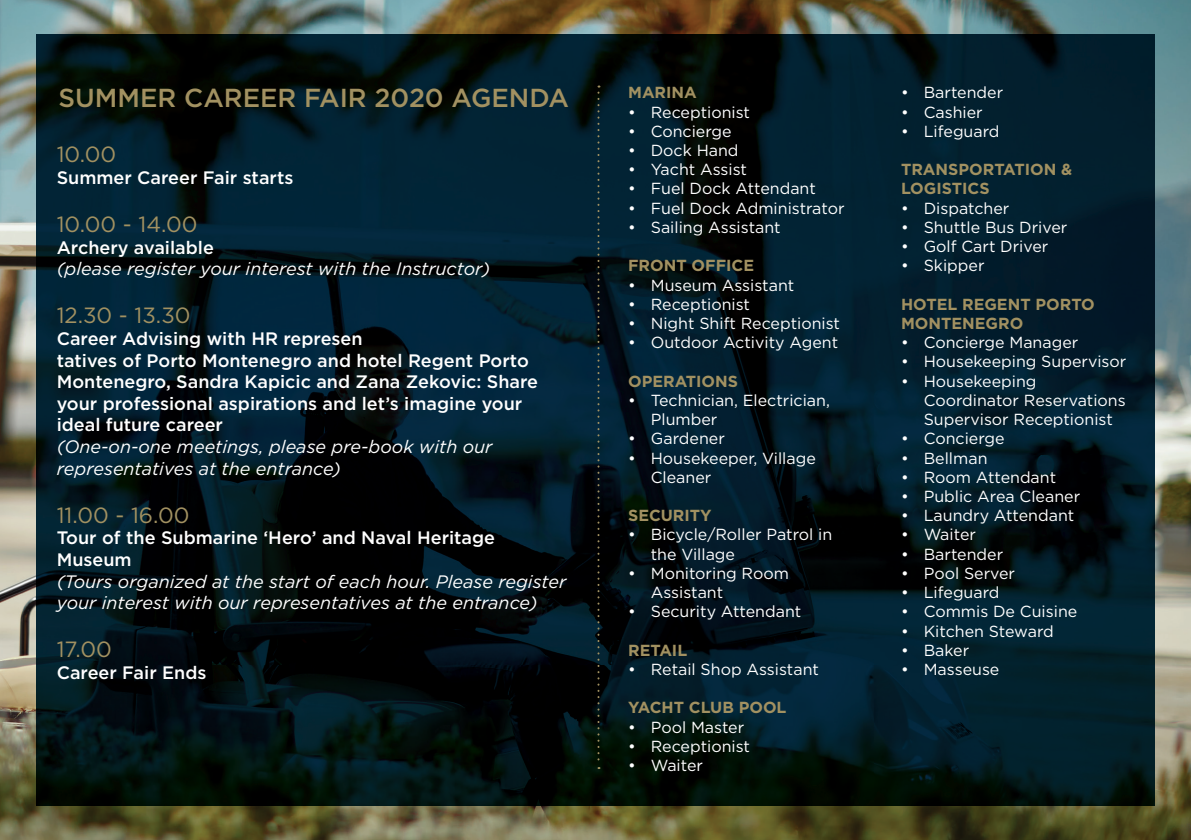
<style>
.page{position:relative;width:1191px;height:840px;background:#fff}
.page>*{position:absolute;margin:0;border:0;box-sizing:border-box;transform-origin:0 0}
.t1{font:500 26px "Gotham";color:#a29161}
.t2{font:22px "Gotham";color:#a29161}
.t3{font:500 18px/21.6px "Gotham";color:#fff}
.t4{font:italic 18px/21.6px "Gotham";color:#fff}
.t5{font:16px/19.2px "Gotham";color:#fff}
.t6{font:700 16px/19.2px "Gotham";color:#a29161}
</style>
<div class="page">
<img style="left:0;top:0;width:1191px;height:839px">
<img style="left:36px;top:34px;width:1118px;height:771px">
<svg style="left:597px;top:85px;width:2px;height:683px"></svg>
<h1 class="t1" style="left:59px;top:81px;width:512px">SUMMER CAREER FAIR 2020 AGENDA</h1>
<h2 class="t2" style="left:57px;top:140px;width:61px">10.00</h2>
<p class="t3" style="left:57px;top:166px;width:238px">Summer Career Fair starts</p>
<h2 class="t2" style="left:57px;top:210px;width:142px">10.00 - 14.00</h2>
<p class="t3" style="left:57px;top:236px;width:159px">Archery available</p>
<p class="t4" style="left:57px;top:257px;width:435px">(please register your interest with the Instructor)</p>
<h2 class="t2" style="left:57px;top:301px;width:135px">12.30 - 13.30</h2>
<p class="t3" style="left:57px;top:327px;width:483px">Career Advising with HR represen<br>tatives of Porto Montenegro and hotel Regent Porto Montenegro, Sandra Kapicic and Zana Zekovic: Share your professional aspirations and let’s imagine your ideal future career</p>
<p class="t4" style="left:57px;top:435px;width:437px">(One-on-one meetings, please pre-book with our representatives at the entrance)</p>
<h2 class="t2" style="left:57px;top:500px;width:134px">11.00 - 16.00</h2>
<p class="t3" style="left:57px;top:526px;width:440px">Tour of the Submarine ‘Hero’ and Naval Heritage<br>Museum</p>
<p class="t4" style="left:57px;top:569px;width:511px">(Tours organized at the start of each hour. Please register your interest with our representatives at the entrance)</p>
<h2 class="t2" style="left:57px;top:635px;width:57px">17.00</h2>
<p class="t3" style="left:57px;top:661px;width:151px">Career Fair Ends</p>
<p class="t6" style="left:628px;top:83px;width:70px">MARINA</p>
<p class="t5" style="left:628px;top:102px;width:123px">• Receptionist</p>
<p class="t5" style="left:628px;top:121px;width:105px">• Concierge</p>
<p class="t5" style="left:628px;top:140px;width:112px">• Dock Hand</p>
<p class="t5" style="left:628px;top:159px;width:120px">• Yacht Assist</p>
<p class="t5" style="left:628px;top:179px;width:189px">• Fuel Dock Attendant</p>
<p class="t5" style="left:628px;top:198px;width:218px">• Fuel Dock Administrator</p>
<p class="t5" style="left:628px;top:217px;width:154px">• Sailing Assistant</p>
<p class="t6" style="left:628px;top:256px;width:127px">FRONT OFFICE</p>
<p class="t5" style="left:628px;top:275px;width:168px">• Museum Assistant</p>
<p class="t5" style="left:628px;top:294px;width:123px">• Receptionist</p>
<p class="t5" style="left:628px;top:313px;width:213px">• Night Shift Receptionist</p>
<p class="t5" style="left:628px;top:332px;width:211px">• Outdoor Activity Agent</p>
<p class="t6" style="left:628px;top:371px;width:111px">OPERATIONS</p>
<p class="t5" style="left:651px;top:390px;width:181px;text-indent:-23px">• Technician, Electrician,<br>Plumber</p>
<p class="t5" style="left:628px;top:428px;width:98px">• Gardener</p>
<p class="t5" style="left:651px;top:447px;width:166px;text-indent:-23px">• Housekeeper, Village<br>Cleaner</p>
<p class="t6" style="left:628px;top:505px;width:85px">SECURITY</p>
<p class="t5" style="left:651px;top:524px;width:183px;text-indent:-23px">• Bicycle/Roller Patrol in the Village</p>
<p class="t5" style="left:651px;top:563px;width:140px;text-indent:-23px">• Monitoring Room<br>Assistant</p>
<p class="t5" style="left:628px;top:601px;width:175px">• Security Attendant</p>
<p class="t6" style="left:628px;top:640px;width:61px">RETAIL</p>
<p class="t5" style="left:628px;top:659px;width:192px">• Retail Shop Assistant</p>
<p class="t6" style="left:628px;top:697px;width:160px">YACHT CLUB POOL</p>
<p class="t5" style="left:628px;top:716px;width:118px">• Pool Master</p>
<p class="t5" style="left:628px;top:735px;width:123px">• Receptionist</p>
<p class="t5" style="left:628px;top:755px;width:76px">• Waiter</p>
<p class="t5" style="left:901px;top:83px;width:104px">• Bartender</p>
<p class="t5" style="left:901px;top:102px;width:83px">• Cashier</p>
<p class="t5" style="left:901px;top:121px;width:100px">• Lifeguard</p>
<p class="t6" style="left:901px;top:160px;width:173px">TRANSPORTATION &amp;<br>LOGISTICS</p>
<p class="t5" style="left:901px;top:198px;width:110px">• Dispatcher</p>
<p class="t5" style="left:901px;top:217px;width:168px">• Shuttle Bus Driver</p>
<p class="t5" style="left:901px;top:236px;width:149px">• Golf Cart Driver</p>
<p class="t5" style="left:901px;top:255px;width:85px">• Skipper</p>
<p class="t6" style="left:901px;top:294px;width:195px">HOTEL REGENT PORTO<br>MONTENEGRO</p>
<p class="t5" style="left:901px;top:332px;width:179px">• Concierge Manager</p>
<p class="t5" style="left:901px;top:351px;width:227px">• Housekeeping Supervisor</p>
<p class="t5" style="left:923px;top:371px;width:203px;text-indent:-23px">• Housekeeping<br>Coordinator Reservations<br>Supervisor Receptionist</p>
<p class="t5" style="left:901px;top:428px;width:105px">• Concierge</p>
<p class="t5" style="left:901px;top:447px;width:88px">• Bellman</p>
<p class="t5" style="left:901px;top:467px;width:157px">• Room Attendant</p>
<p class="t5" style="left:901px;top:486px;width:181px">• Public Area Cleaner</p>
<p class="t5" style="left:901px;top:505px;width:175px">• Laundry Attendant</p>
<p class="t5" style="left:901px;top:524px;width:76px">• Waiter</p>
<p class="t5" style="left:901px;top:543px;width:104px">• Bartender</p>
<p class="t5" style="left:901px;top:563px;width:116px">• Pool Server</p>
<p class="t5" style="left:901px;top:582px;width:100px">• Lifeguard</p>
<p class="t5" style="left:901px;top:601px;width:178px">• Commis De Cuisine</p>
<p class="t5" style="left:901px;top:620px;width:154px">• Kitchen Steward</p>
<p class="t5" style="left:901px;top:639px;width:70px">• Baker</p>
<p class="t5" style="left:901px;top:659px;width:100px">• Masseuse</p>
</div>
